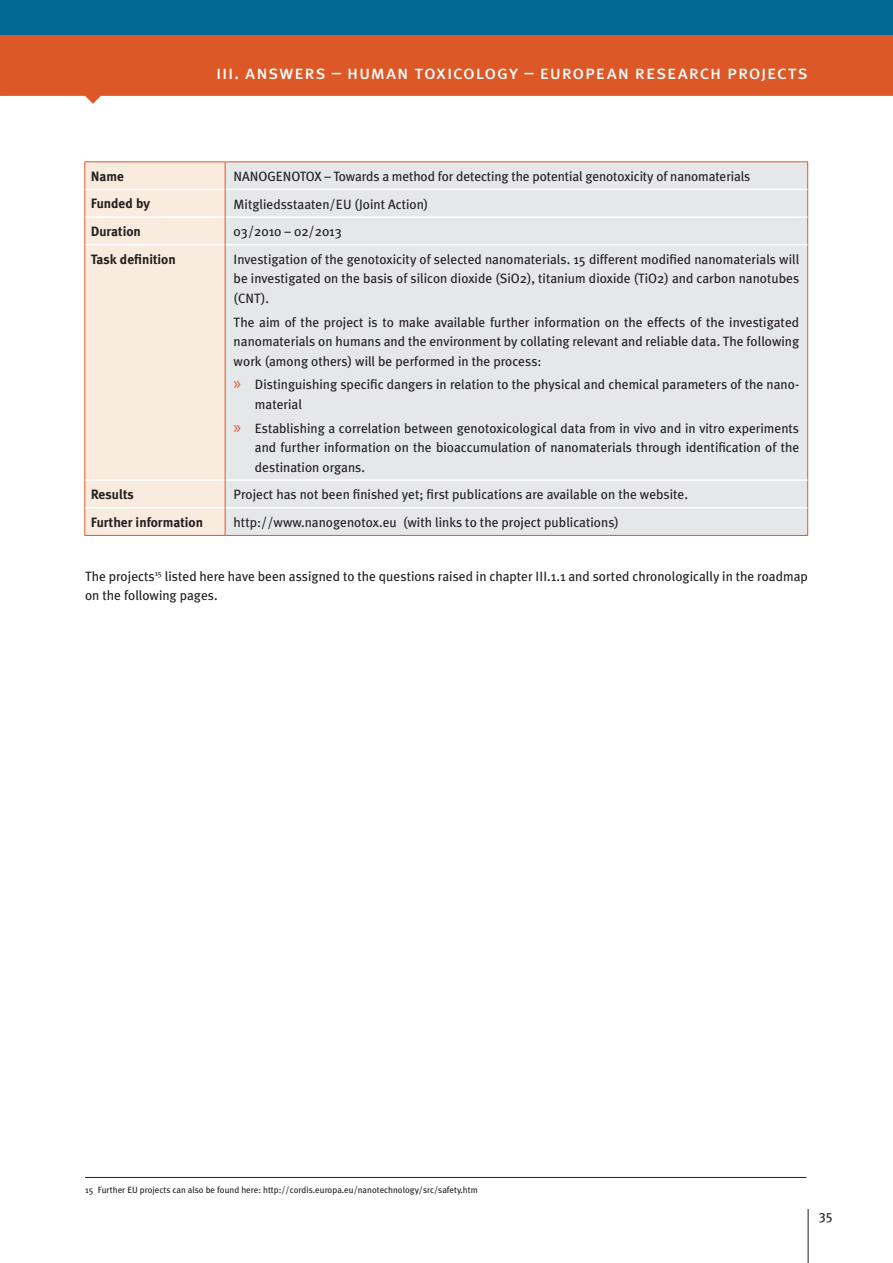
<style>
.page{position:relative;width:893px;height:1263px;background:#fff}
.page>*{position:absolute;margin:0;border:0;box-sizing:border-box;transform-origin:0 0}
.t1{font:19.5px "Meta Plus Book Caps";letter-spacing:.035em;color:#fff}
.t2{font:13.5px/19.5px "Meta Plus";color:#231f20;text-align:justify}
.t3{font:700 13.5px "Meta Plus";color:#231f20}
.t4{font:9px "Meta Plus";color:#231f20}
.s1{font-family:"Myriad Pro";font-size:18px;color:#dd5827}
</style>
<div class="page">
<hr style="left:808px;top:1209px;width:1px;height:54px;background:#231f20">
<svg style="left:0;top:34px;width:893px;height:70px;fill:#dd5827"></svg>
<div style="left:0;top:0;width:893px;height:34px;background:#006893"></div>
<div style="left:86px;top:163px;width:139px;height:372px;background:#faebdf"></div>
<div style="left:226px;top:163px;width:581px;height:372px;background:#e6e7e9"></div>
<hr style="left:85px;top:162px;width:140px;height:1px;background:#dd5827">
<hr style="left:225px;top:162px;width:583px;height:1px;background:#dd5827">
<svg style="left:85px;top:162px;width:1px;height:82px"></svg>
<svg style="left:807px;top:162px;width:1px;height:83px"></svg>
<hr style="left:85px;top:245px;width:1px;height:235px;background:#dd5827">
<hr style="left:807px;top:245px;width:1px;height:235px;background:#dd5827">
<svg style="left:85px;top:481px;width:1px;height:54px"></svg>
<svg style="left:807px;top:480px;width:1px;height:55px"></svg>
<hr style="left:85px;top:189px;width:140px;height:1px;background:#fff">
<hr style="left:225px;top:189px;width:582px;height:1px;background:#fff">
<hr style="left:85px;top:216px;width:140px;height:2px;background:#fff">
<hr style="left:225px;top:216px;width:582px;height:2px;background:#fff">
<hr style="left:85px;top:244px;width:140px;height:1px;background:#fff">
<hr style="left:225px;top:244px;width:582px;height:1px;background:#fff">
<hr style="left:85px;top:479px;width:140px;height:2px;background:#fff">
<hr style="left:225px;top:479px;width:582px;height:2px;background:#fff">
<hr style="left:85px;top:535px;width:140px;height:1px;background:#dd5827">
<hr style="left:225px;top:535px;width:583px;height:1px;background:#dd5827">
<hr style="left:85px;top:507px;width:140px;height:1px;background:#fff">
<hr style="left:225px;top:507px;width:582px;height:1px;background:#fff">
<svg style="left:225px;top:162px;width:1px;height:83px"></svg>
<hr style="left:225px;top:245px;width:1px;height:235px;background:#dd5827">
<svg style="left:225px;top:480px;width:1px;height:55px"></svg>
<hr style="left:85px;top:1177px;width:721px;height:1px;background:#231f20">
<h1 class="t1" style="left:216px;top:61px;width:593px">iii. answers – human toxicology – european research projects</h1>
<p class="t3" style="left:91px;top:168px;width:35px">Name</p>
<p class="t2" style="left:234px;top:166px;width:518px">NANOGENOTOX – Towards a method for detecting the potential genotoxicity of nanomaterials</p>
<p class="t3" style="left:91px;top:196px;width:61px">Funded by</p>
<p class="t2" style="left:234px;top:194px;width:196px">Mitgliedsstaaten/EU (Joint Action)</p>
<p class="t3" style="left:91px;top:224px;width:51px">Duration</p>
<p class="t2" style="left:234px;top:222px;width:110px">03/2010 – 02/2013</p>
<p class="t3" style="left:91px;top:251px;width:86px">Task definition</p>
<p class="t2" style="left:234px;top:249px;width:567px">Investigation of the genotoxicity of selected nanomaterials. 15 different modified nanomaterials will be investigated on the basis of silicon dioxide (SiO2), titanium dioxide (TiO2) and carbon nanotubes (CNT).</p>
<p class="t2" style="left:234px;top:312px;width:567px">The aim of the project is to make available further information on the effects of the investigated nanomaterials on humans and the environment by collating relevant and reliable data. The following work (among others) will be performed in the process:</p>
<p class="t2" style="left:255px;top:375px;width:546px;text-indent:-21px"><span class="s1">»</span> Distinguishing specific dangers in relation to the physical and chemical parameters of the nano&shy;material</p>
<p class="t2" style="left:255px;top:418px;width:546px;text-indent:-21px"><span class="s1">»</span> Establishing a correlation between genotoxicological data from in vivo and in vitro experiments and further information on the bioaccumulation of nanomaterials through identification of the destination organs.</p>
<p class="t3" style="left:91px;top:487px;width:45px">Results</p>
<p class="t2" style="left:234px;top:485px;width:456px">Project has not been finished yet; first publications are available on the website.</p>
<p class="t3" style="left:91px;top:514px;width:114px">Further information</p>
<p class="t2" style="left:234px;top:512px;width:387px">http://www.nanogenotox.eu (with links to the project publications)</p>
<p class="t2" style="left:85px;top:566px;width:724px">The projects<sup>15</sup> listed here have been assigned to the questions raised in chapter III.1.1 and sorted chronologically in the roadmap on the following pages.</p>
<p class="t4" style="left:85px;top:1185px;width:394px">15 Further EU projects can also be found here: http://cordis.europa.eu/nanotechnology/src/safety.htm</p>
<p class="t2" style="left:819px;top:1205px;width:16px">35</p>
</div>
